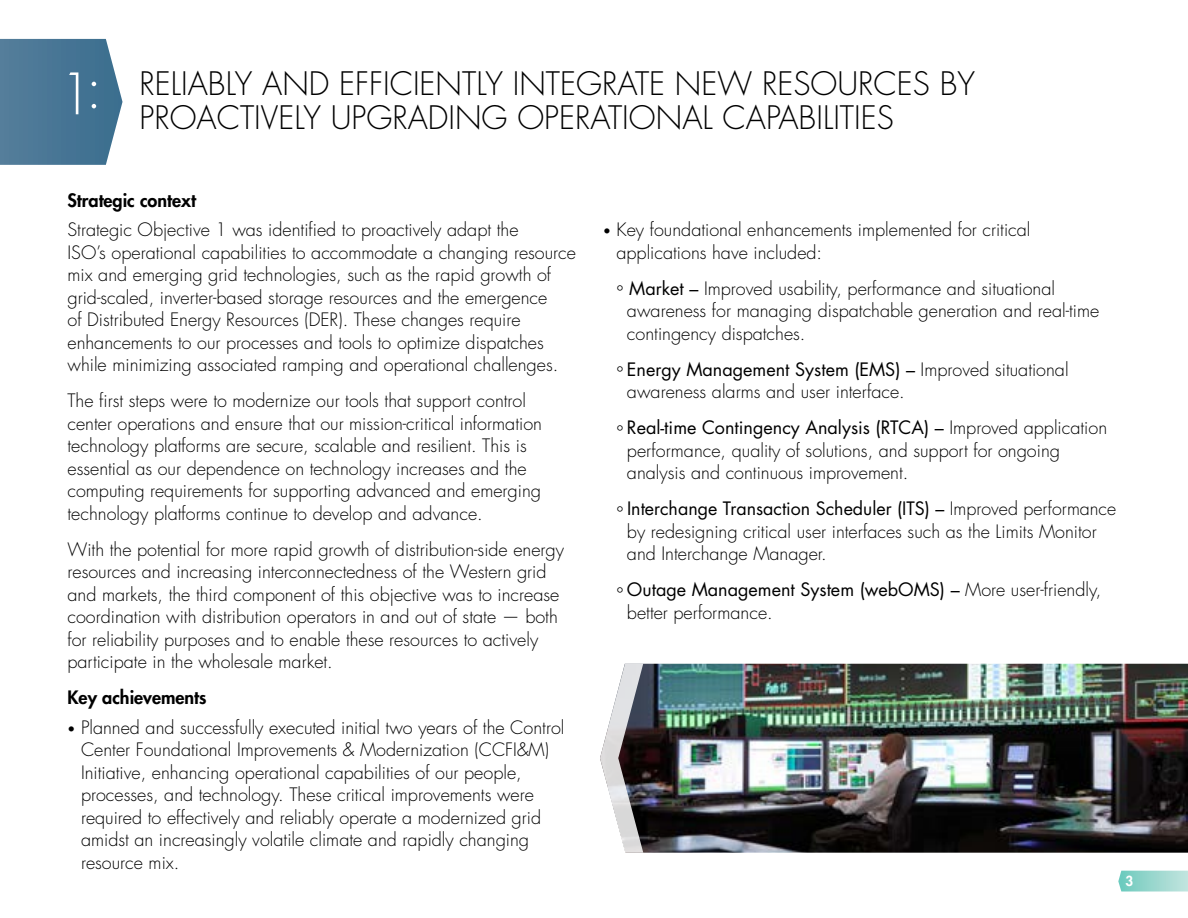
<style>
.page{position:relative;width:1188px;height:918px;background:#fff}
.page>*{position:absolute;margin:0;border:0;box-sizing:border-box;transform-origin:0 0}
.t1{font:300 55.5px "Futura Std";color:#fff}
.t2{font:300 31.5px/34.5px "Futura Std";color:#000}
.t3{font:300 18px/22.5px "Futura Std";color:#000}
.t4{font:800 18px "Futura Std";color:#000}
.t5{font:800 13.5px "Futura Std";color:#fff}
.s1{font-weight:500;font-size:13.5px}
.s2{font-weight:400}
</style>
<div class="page">
<svg style="left:0;top:39px;width:123px;height:126px;background:#547e9b"></svg>
<img style="left:643px;top:664px;width:545px;height:189px">
<svg style="left:600px;top:664px;width:43px;height:189px"></svg>
<svg style="left:1118px;top:871px;width:70px;height:21px"></svg>
<h2 class="t2" style="left:59px;top:67px;width:918px;text-indent:81px">RELIABLY AND EFFICIENTLY INTEGRATE NEW RESOURCES BY<br><sup>1</sup> PROACTIVELY UPGRADING OPERATIONAL CAPABILITIES</h2>
<h1 class="t1" style="left:85px;top:54px;width:19px">:</h1>
<p class="t4" style="left:68px;top:189px;width:130px">Strategic context</p>
<p class="t3" style="left:68px;top:219px;width:510px">Strategic Objective 1 was identified to proactively adapt the<br>ISO’s operational capabilities to accommodate a changing resource mix and emerging grid technologies, such as the rapid growth of grid-scaled, inverter-based storage resources and the emergence<br>of Distributed Energy Resources (DER). These changes require enhancements to our processes and tools to optimize dispatches while minimizing associated ramping and operational challenges.</p>
<p class="t3" style="left:68px;top:390px;width:476px">The first steps were to modernize our tools that support control center operations and ensure that our mission-critical information technology platforms are secure, scalable and resilient. This is essential as our dependence on technology increases and the computing requirements for supporting advanced and emerging technology platforms continue to develop and advance.</p>
<p class="t3" style="left:68px;top:539px;width:498px">With the potential for more rapid growth of distribution-side energy resources and increasing interconnectedness of the Western grid and markets, the third component of this objective was to increase coordination with distribution operators in and out of state — both for reliability purposes and to enable these resources to actively participate in the wholesale market.</p>
<p class="t4" style="left:68px;top:686px;width:141px">Key achievements</p>
<p class="t3" style="left:81px;top:716px;width:485px;text-indent:-14px"><span class="s1">•</span> Planned and successfully executed initial two years of the Control Center Foundational Improvements &amp; Modernization (CCFI&amp;M)<br>Initiative, enhancing operational capabilities of our people, processes, and technology. These critical improvements were required to effectively and reliably operate a modernized grid amidst an increasingly volatile climate and rapidly changing resource mix.</p>
<p class="t3" style="left:617px;top:219px;width:415px;text-indent:-14px"><span class="s1">•</span> Key foundational enhancements implemented for critical applications have included:</p>
<p class="t3" style="left:627px;top:278px;width:474px;text-indent:-10px">° <span class="s2">Market –</span> Improved usability, performance and situational awareness for managing dispatchable generation and real-time contingency dispatches.</p>
<p class="t3" style="left:627px;top:359px;width:443px;text-indent:-10px">° <span class="s2">Energy Management System (EMS) –</span> Improved situational awareness alarms and user interface.</p>
<p class="t3" style="left:627px;top:417px;width:482px;text-indent:-10px">° <span class="s2">Real-time Contingency Analysis (RTCA) –</span> Improved application performance, quality of solutions, and support for ongoing analysis and continuous improvement.</p>
<p class="t3" style="left:627px;top:498px;width:491px;text-indent:-10px">° <span class="s2">Interchange Transaction Scheduler (ITS) –</span> Improved performance by redesigning critical user interfaces such as the Limits Monitor and Interchange Manager.</p>
<p class="t3" style="left:627px;top:579px;width:476px;text-indent:-10px">° <span class="s2">Outage Management System (webOMS) –</span> More user-friendly, better performance.</p>
<p class="t5" style="left:1125px;top:872px;width:9px">3</p>
</div>
